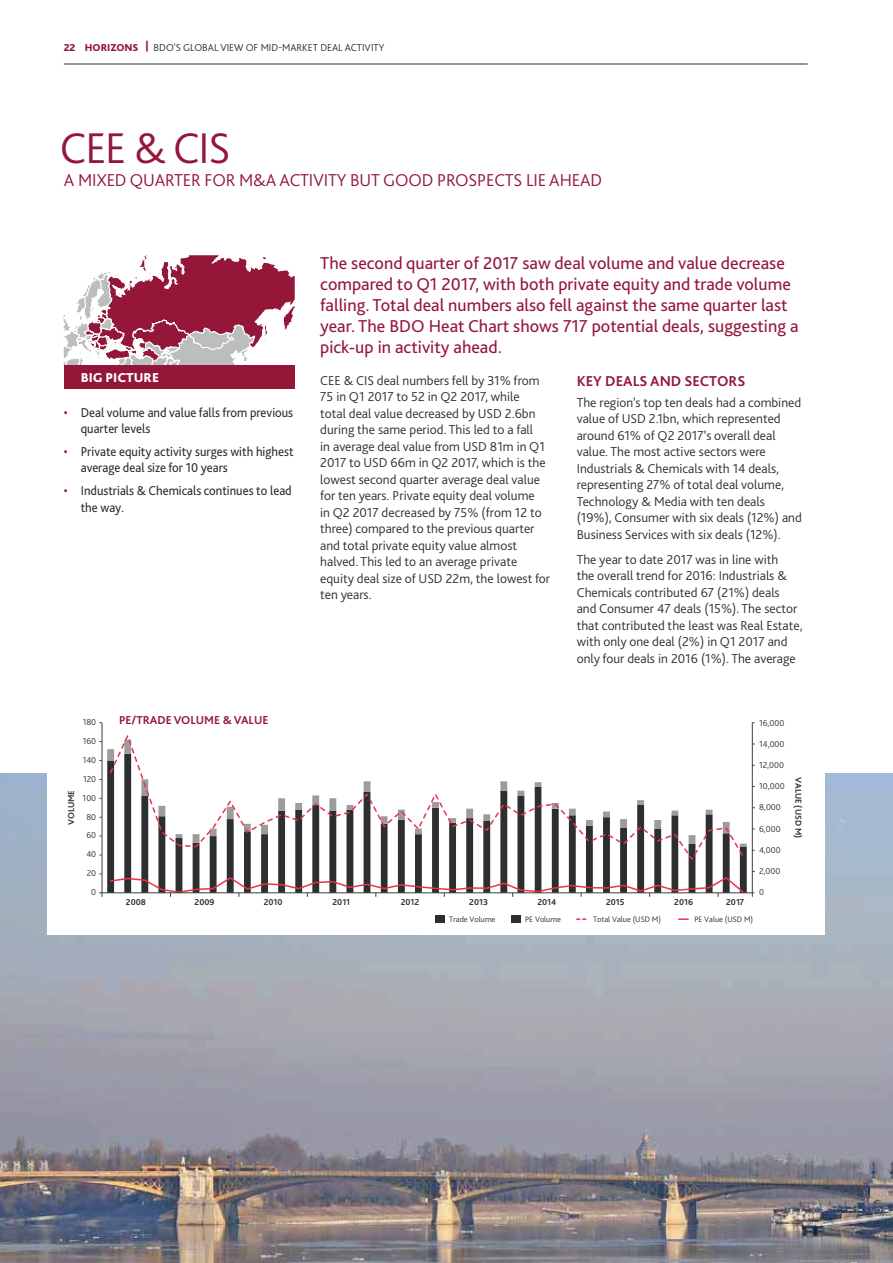
<style>
.page{position:relative;width:893px;height:1263px;background:#fff}
.page>*{position:absolute;margin:0;border:0;box-sizing:border-box;transform-origin:0 0}
.t1{font:300 45px "Bliss Pro";letter-spacing:-.025em;color:#941739}
.t2{font:18px/21px "Bliss Pro";color:#941739}
.t3{font:300 18px "Bliss Pro";letter-spacing:-.01em;color:#941739}
.t4{font:700 15px "Bliss Pro";color:#941739}
.t5{font:300 13.5px/16.5px "Bliss Pro";color:#2c2e2f}
.t6{font:13.5px/16.5px "Bliss Pro";color:#2c2e2f;scale:.93 1}
.t7{font:800 13.5px "Bliss Pro";color:#fff}
.t8{font:700 12px "Bliss Pro";color:#941739}
.t9{font:300 10.5px "Bliss Pro";color:#2c2e2f}
.t10{font:300 9px "Bliss Pro";color:#2c2e2f}
.t11{font:700 9px "Bliss Pro";color:#2c2e2f}
.t12{font:300 8.25px "Bliss Pro";color:#2c2e2f}
.s1{font-weight:800;color:#941739}
.s2{color:#941739}
</style>
<div class="page">
<hr style="left:64px;top:64px;width:744px;height:1px;background:#2c2e2f">
<img style="left:0;top:774px;width:893px;height:489px">
<svg style="left:64px;top:255px;width:231px;height:114px"></svg>
<div style="left:47px;top:743px;width:777px;height:191px;background:#fff"></div>
<svg style="left:107px;top:846px;width:640px;height:46px"></svg>
<svg style="left:109px;top:735px;width:636px;height:127px"></svg>
<hr style="left:102px;top:723px;width:1px;height:170px;background:#3a3d3e">
<hr style="left:752px;top:723px;width:1px;height:170px;background:#3a3d3e">
<svg style="left:577px;top:918px;width:9px;height:2px"></svg>
<svg style="left:679px;top:918px;width:9px;height:2px"></svg>
<div style="left:435px;top:915px;width:9px;height:8px;background:#2c2e2f"></div>
<div style="left:511px;top:915px;width:10px;height:8px;background:#2c2e2f"></div>
<svg style="left:109px;top:876px;width:636px;height:21px"></svg>
<hr style="left:99px;top:892px;width:655px;height:1px;background:#3a3d3e">
<div style="left:64px;top:365px;width:230px;height:24px;background:#941739"></div>
<p class="t9" style="left:64px;top:43px;width:322px"><span class="s1">22 HORIZONS |</span> BDO'S GLOBAL VIEW OF MID-MARKET DEAL ACTIVITY</p>
<h1 class="t1" style="left:60px;top:131px;width:172px">CEE &amp; CIS</h1>
<h2 class="t3" style="left:64px;top:173px;width:540px">A MIXED QUARTER FOR M&amp;A ACTIVITY BUT GOOD PROSPECTS LIE AHEAD</h2>
<p class="t7" style="left:81px;top:370px;width:80px">BIG PICTURE</p>
<p class="t6" style="left:81px;top:405px;width:230px;text-indent:-17px"><span class="s2">•</span> Deal volume and value falls from previous quarter levels</p>
<p class="t6" style="left:81px;top:444px;width:230px;text-indent:-17px"><span class="s2">•</span> Private equity activity surges with highest average deal size for 10 years</p>
<p class="t6" style="left:81px;top:484px;width:228px;text-indent:-17px"><span class="s2">•</span> Industrials &amp; Chemicals continues to lead the way.</p>
<p class="t11" style="left:68px;top:825px;width:36px;rotate:-90deg">VOLUME</p>
<p class="t10" style="left:83px;top:719px;width:15px">180</p>
<p class="t10" style="left:83px;top:738px;width:15px">160</p>
<p class="t10" style="left:83px;top:757px;width:15px">140</p>
<p class="t10" style="left:83px;top:775px;width:15px">120</p>
<p class="t10" style="left:83px;top:794px;width:15px">100</p>
<p class="t10" style="left:86px;top:813px;width:11px">80</p>
<p class="t10" style="left:86px;top:832px;width:11px">60</p>
<p class="t10" style="left:86px;top:851px;width:11px">40</p>
<p class="t10" style="left:87px;top:870px;width:11px">20</p>
<p class="t10" style="left:91px;top:889px;width:6px">0</p>
<p class="t8" style="left:119px;top:716px;width:151px">PE/TRADE VOLUME &amp; VALUE</p>
<p class="t2" style="left:320px;top:254px;width:480px">The second quarter of 2017 saw deal volume and value decrease compared to Q1 2017, with both private equity and trade volume falling. Total deal numbers also fell against the same quarter last year. The BDO Heat Chart shows 717 potential deals, suggesting a pick-up in activity ahead.</p>
<p class="t5" style="left:320px;top:373px;width:231px">CEE &amp; CIS deal numbers fell by 31% from 75 in Q1 2017 to 52 in Q2 2017, while<br>total deal value decreased by USD 2.6bn during the same period. This led to a fall<br>in average deal value from USD 81m in Q1<br>2017 to USD 66m in Q2 2017, which is the lowest second quarter average deal value for ten years. Private equity deal volume<br>in Q2 2017 decreased by 75% (from 12 to three) compared to the previous quarter and total private equity value almost halved. This led to an average private equity deal size of USD 22m, the lowest for ten years.</p>
<p class="t4" style="left:577px;top:375px;width:170px">KEY DEALS AND SECTORS</p>
<p class="t5" style="left:577px;top:395px;width:227px">The region’s top ten deals had a combined value of USD 2.1bn, which represented around 61% of Q2 2017’s overall deal value. The most active sectors were Industrials &amp; Chemicals with 14 deals, representing 27% of total deal volume, Technology &amp; Media with ten deals (19%), Consumer with six deals (12%) and Business Services with six deals (12%).</p>
<p class="t5" style="left:577px;top:552px;width:227px">The year to date 2017 was in line with<br>the overall trend for 2016: Industrials &amp; Chemicals contributed 67 (21%) deals and Consumer 47 deals (15%). The sector that contributed the least was Real Estate, with only one deal (2%) in Q1 2017 and only four deals in 2016 (1%). The average</p>
<p class="t10" style="left:759px;top:719px;width:27px">16,000</p>
<p class="t10" style="left:759px;top:740px;width:27px">14,000</p>
<p class="t10" style="left:759px;top:762px;width:27px">12,000</p>
<p class="t10" style="left:759px;top:783px;width:27px">10,000</p>
<p class="t10" style="left:759px;top:804px;width:23px">8,000</p>
<p class="t10" style="left:759px;top:825px;width:23px">6,000</p>
<p class="t10" style="left:759px;top:846px;width:23px">4,000</p>
<p class="t10" style="left:759px;top:868px;width:23px">2,000</p>
<p class="t10" style="left:759px;top:889px;width:6px">0</p>
<p class="t11" style="left:802px;top:777px;width:63px;rotate:90deg">VALUE (USD M)</p>
<p class="t11" style="left:126px;top:898px;width:22px">2008</p>
<p class="t11" style="left:195px;top:898px;width:21px">2009</p>
<p class="t11" style="left:264px;top:898px;width:20px">2010</p>
<p class="t11" style="left:332px;top:898px;width:19px">2011</p>
<p class="t11" style="left:401px;top:898px;width:20px">2012</p>
<p class="t11" style="left:469px;top:898px;width:20px">2013</p>
<p class="t11" style="left:537px;top:898px;width:21px">2014</p>
<p class="t11" style="left:606px;top:898px;width:20px">2015</p>
<p class="t11" style="left:674px;top:898px;width:20px">2016</p>
<p class="t11" style="left:726px;top:898px;width:20px">2017</p>
<p class="t12" style="left:449px;top:916px;width:48px">Trade Volume</p>
<p class="t12" style="left:525px;top:916px;width:37px">PE Volume</p>
<p class="t12" style="left:593px;top:916px;width:69px">Total Value (USD M)</p>
<p class="t12" style="left:694px;top:916px;width:60px">PE Value (USD M)</p>
</div>
